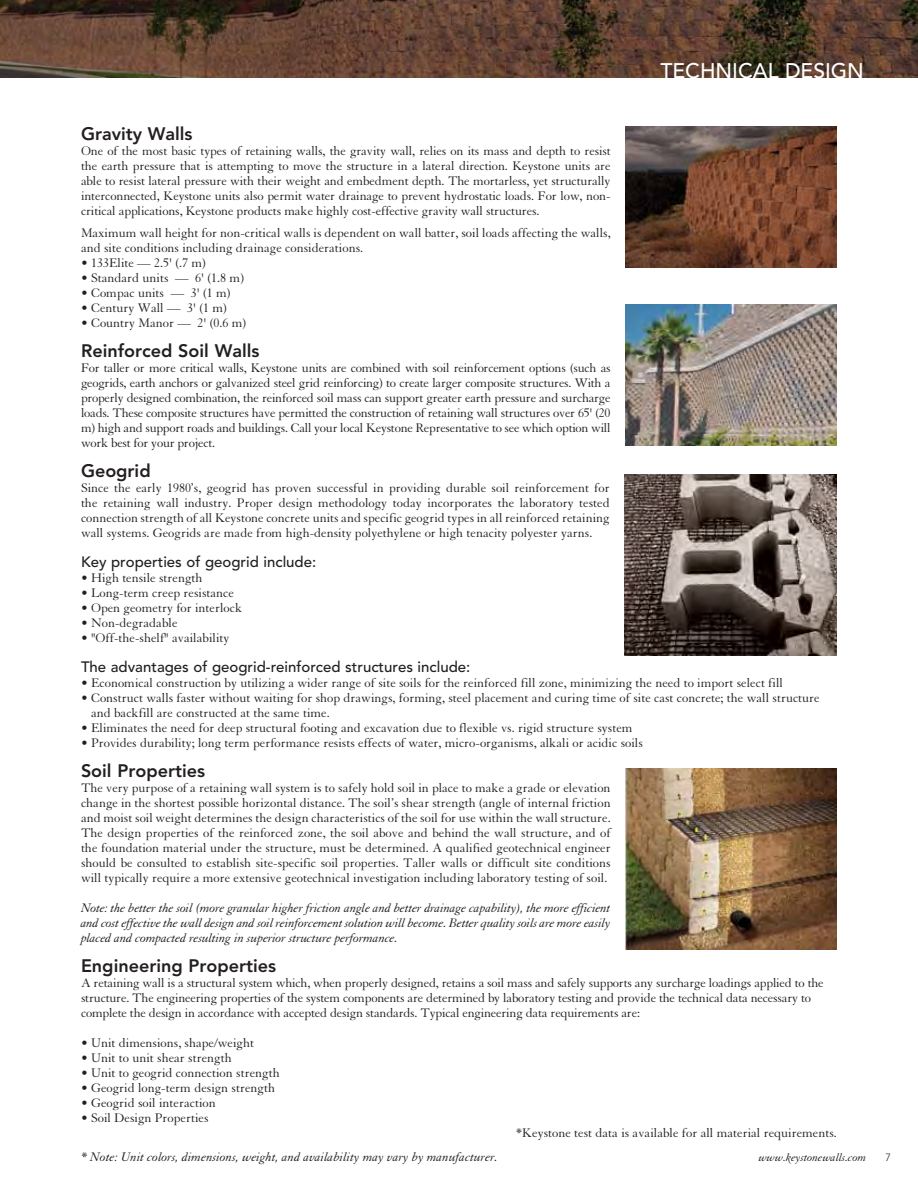
<style>
.page{position:relative;width:918px;height:1188px;background:#fff}
.page>*{position:absolute;margin:0;border:0;box-sizing:border-box;transform-origin:0 0}
.t1{font:500 21px "Avenir";color:#fff}
.t2{font:800 18px "Avenir";color:#231f20}
.t3{font:500 15px "Avenir";color:#231f20}
.t4{font:13.5px/15px "Granjon";color:#231f20;text-align:justify}
.t5{font:italic 13.5px/15px "Granjon";color:#231f20;text-align:justify}
.t6{font:italic 12px "Granjon";color:#231f20}
.t7{font:300 10.5px "Avenir";color:#231f20}
</style>
<div class="page">
<img style="left:0;top:0;width:918px;height:77px">
<img style="left:625px;top:475px;width:211px;height:180px">
<img style="left:626px;top:769px;width:211px;height:180px">
<img style="left:626px;top:126px;width:210px;height:141px">
<img style="left:626px;top:305px;width:210px;height:141px">
<h1 class="t1" style="left:660px;top:59px;width:14px">TEC</h1>
<h1 class="t1" style="left:700px;top:59px;width:53px">HNICAL</h1>
<h1 class="t1" style="left:785px;top:59px;width:14px">DES</h1>
<h1 class="t1" style="left:825px;top:59px;width:37px">IGN</h1>
<h2 class="t2" style="left:81px;top:123px;width:113px">Gravity Walls</h2>
<p class="t4" style="left:81px;top:144px;width:531px">One of the most basic types of retaining walls, the gravity wall, relies on its mass and depth to resist the earth pressure that is attempting to move the structure in a lateral direction. Keystone units are able to resist lateral pressure with their weight and embedment depth. The mortarless, yet structurally interconnected, Keystone units also permit water drainage to prevent hydrostatic loads. For low, non&shy;critical applications, Keystone products make highly cost-effective gravity wall structures.</p>
<p class="t4" style="left:81px;top:225px;width:531px">Maximum wall height for non-critical walls is dependent on wall batter, soil loads affecting the walls, and site conditions including drainage considerations.</p>
<p class="t4" style="left:81px;top:255px;width:126px">• 133Elite — 2.5' (.7 m)</p>
<p class="t4" style="left:81px;top:270px;width:165px">• Standard units — 6' (1.8 m)</p>
<p class="t4" style="left:81px;top:285px;width:151px">• Compac units — 3' (1 m)</p>
<p class="t4" style="left:81px;top:300px;width:148px">• Century Wall — 3' (1 m)</p>
<p class="t4" style="left:81px;top:315px;width:167px">• Country Manor — 2' (0.6 m)</p>
<h2 class="t2" style="left:81px;top:340px;width:180px">Reinforced Soil Walls</h2>
<p class="t4" style="left:81px;top:360px;width:531px">For taller or more critical walls, Keystone units are combined with soil reinforcement options (such as geogrids, earth anchors or galvanized steel grid reinforcing) to create larger composite structures. With a properly designed combination, the reinforced soil mass can support greater earth pressure and surcharge loads. These composite structures have permitted the construction of retaining wall structures over 65' (20 m) high and support roads and buildings. Call your local Keystone Representative to see which option will work best for your project.</p>
<h2 class="t2" style="left:81px;top:460px;width:71px">Geogrid</h2>
<p class="t4" style="left:81px;top:480px;width:530px">Since the early 1980’s, geogrid has proven successful in providing durable soil reinforcement for the retaining wall industry. Proper design methodology today incorporates the laboratory tested connection strength of all Keystone concrete units and specific geogrid types in all reinforced retaining wall systems. Geogrids are made from high-density polyethylene or high tenacity polyester yarns.</p>
<p class="t3" style="left:81px;top:553px;width:237px">Key properties of geogrid include:</p>
<p class="t4" style="left:81px;top:570px;width:123px">• High tensile strength</p>
<p class="t4" style="left:81px;top:585px;width:155px">• Long-term creep resistance</p>
<p class="t4" style="left:81px;top:600px;width:163px">• Open geometry for interlock</p>
<p class="t4" style="left:81px;top:615px;width:98px">• Non-degradable</p>
<p class="t4" style="left:81px;top:630px;width:150px">• "Off-the-shelf" availability</p>
<p class="t3" style="left:81px;top:658px;width:391px">The advantages of geogrid-reinforced structures include:</p>
<p class="t4" style="left:81px;top:675px;width:704px">• Economical construction by utilizing a wider range of site soils for the reinforced fill zone, minimizing the need to import select fill</p>
<p class="t4" style="left:91px;top:690px;width:730px;text-indent:-10px">• Construct walls faster without waiting for shop drawings, forming, steel placement and curing time of site cast concrete; the wall structure and backfill are constructed at the same time.</p>
<p class="t4" style="left:81px;top:720px;width:553px">• Eliminates the need for deep structural footing and excavation due to flexible vs. rigid structure system</p>
<p class="t4" style="left:81px;top:735px;width:563px">• Provides durability; long term performance resists effects of water, micro-organisms, alkali or acidic soils</p>
<h2 class="t2" style="left:81px;top:760px;width:126px">Soil Properties</h2>
<p class="t4" style="left:81px;top:780px;width:531px">The very purpose of a retaining wall system is to safely hold soil in place to make a grade or elevation change in the shortest possible horizontal distance. The soil’s shear strength (angle of internal friction and moist soil weight determines the design characteristics of the soil for use within the wall structure.<br>The design properties of the reinforced zone, the soil above and behind the wall structure, and of the foundation material under the structure, must be determined. A qualified geotechnical engineer should be consulted to establish site-specific soil properties. Taller walls or difficult site conditions will typically require a more extensive geotechnical investigation including laboratory testing of soil.</p>
<p class="t5" style="left:81px;top:900px;width:531px">Note: the better the soil (more granular higher friction angle and better drainage capability), the more efficient and cost effective the wall design and soil reinforcement solution will become. Better quality soils are more easily placed and compacted resulting in superior structure performance.</p>
<h2 class="t2" style="left:81px;top:955px;width:197px">Engineering Properties</h2>
<p class="t4" style="left:81px;top:975px;width:744px;text-align:left">A retaining wall is a structural system which, when properly designed, retains a soil mass and safely supports any surcharge loadings applied to the structure. The engineering properties of the system components are determined by laboratory testing and provide the technical data necessary to complete the design in accordance with accepted design standards. Typical engineering data requirements are:</p>
<p class="t4" style="left:81px;top:1035px;width:175px">• Unit dimensions, shape/weight</p>
<p class="t4" style="left:81px;top:1050px;width:152px">• Unit to unit shear strength</p>
<p class="t4" style="left:81px;top:1065px;width:200px">• Unit to geogrid connection strength</p>
<p class="t4" style="left:81px;top:1080px;width:196px">• Geogrid long-term design strength</p>
<p class="t4" style="left:81px;top:1095px;width:136px">• Geogrid soil interaction</p>
<p class="t4" style="left:81px;top:1110px;width:129px">• Soil Design Properties</p>
<p class="t4" style="left:516px;top:1125px;width:322px">*Keystone test data is available for all material requirements.</p>
<p class="t6" style="left:759px;top:1151px;width:109px">www.keystonewalls.com</p>
<p class="t7" style="left:886px;top:1151px;width:7px">7</p>
<p class="t5" style="left:81px;top:1149px;width:418px">* Note: Unit colors, dimensions, weight, and availability may vary by manufacturer.</p>
</div>
